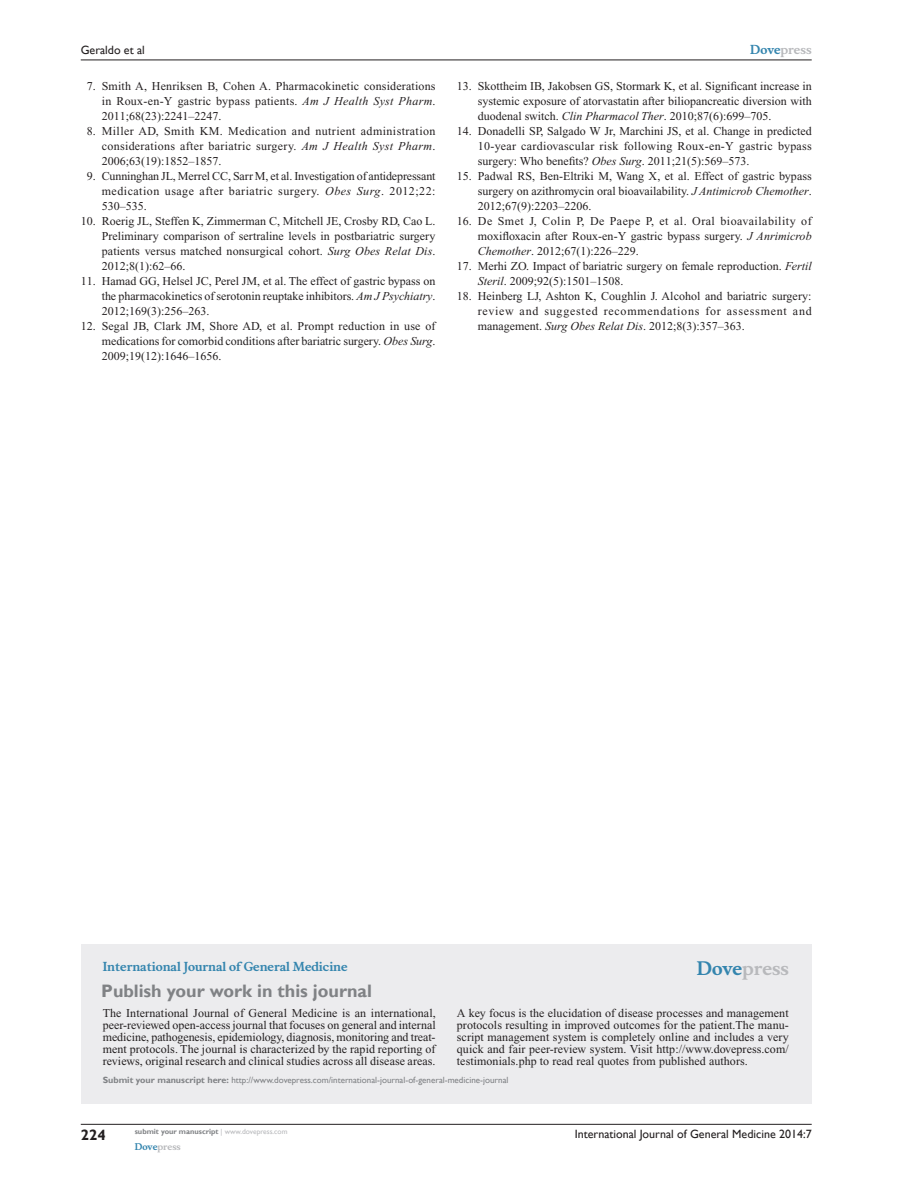
<style>
.page{position:relative;width:918px;height:1188px;background:#fff}
.page>*{position:absolute;margin:0;border:0;box-sizing:border-box;transform-origin:0 0}
.PromBx-H1{font:700 18px "Gill Sans";color:#808285}
.PromBx-Brand{font:700 18px "Musee";color:#b8b9bc}
.t1{font:700 15px "Gill Sans";color:#231f20}
.RefNL2{font:12px/15px "Times New Roman";color:#231f20;text-align:justify}
.PromBx-Tx{font:12px/12px "Times New Roman";letter-spacing:.005em;color:#231f20;text-align:justify}
.t2{font:12px "Gill Sans";color:#231f20}
.PromBx-JrnlName{font:700 12px "Musee";color:#3485ae}
.t3{font:700 12px "Musee";color:#b8b9bc}
.PromBx-SubmitMssWebA{font:9px "Gill Sans";color:#808285}
.t4{font:700 9px "Musee";color:#b8b9bc}
.t5{font:700 7.5px "Gill Sans";color:#808285}
.s1{font-style:italic}
.s2{color:#3485ae}
.s3{font-weight:700}
.s4{font-weight:400;color:#b8b9bc}
</style>
<div class="page">
<div style="left:81px;top:944px;width:731px;height:159px;background:#ececee"></div>
<hr style="left:81px;top:1124px;width:731px;height:1px;background:#231f20">
<hr style="left:81px;top:60px;width:731px;height:1px;background:#231f20">
<p class="t2" style="left:81px;top:43px;width:66px">Geraldo et al</p>
<p class="RefNL2" style="left:102px;top:79px;width:335px;text-indent:-15px">7. Smith A, Henriksen B, Cohen A. Pharmacokinetic considerations in Roux-en-Y gastric bypass patients. <span class="s1">Am J Health Syst Pharm</span>.<br>2011;68(23):2241–2247.</p>
<p class="RefNL2" style="left:102px;top:124px;width:335px;text-indent:-15px">8. Miller AD, Smith KM. Medication and nutrient administration considerations after bariatric surgery. <span class="s1">Am J Health Syst Pharm</span>.<br>2006;63(19):1852–1857.</p>
<p class="RefNL2" style="left:102px;top:169px;width:335px;text-indent:-15px">9. Cunninghan JL, Merrel CC, Sarr M, et al. Investigation of antidepressant medication usage after bariatric surgery. <span class="s1">Obes Surg</span>. 2012;22:<br>530–535.</p>
<p class="RefNL2" style="left:102px;top:214px;width:335px;text-indent:-21px">10. Roerig JL, Steffen K, Zimmerman C, Mitchell JE, Crosby RD, Cao L.<br>Preliminary comparison of sertraline levels in postbariatric surgery patients versus matched nonsurgical cohort. <span class="s1">Surg Obes Relat Dis</span>.<br>2012;8(1):62–66.</p>
<p class="RefNL2" style="left:102px;top:274px;width:335px;text-indent:-21px">11. Hamad GG, Helsel JC, Perel JM, et al. The effect of gastric bypass on the pharmacokinetics of serotonin reuptake inhibitors. <span class="s1">Am J Psychiatry</span>.<br>2012;169(3):256–263.</p>
<p class="RefNL2" style="left:102px;top:319px;width:335px;text-indent:-21px">12. Segal JB, Clark JM, Shore AD, et al. Prompt reduction in use of medications for comorbid conditions after bariatric surgery. <span class="s1">Obes Surg</span>.<br>2009;19(12):1646–1656.</p>
<p class="t3" style="left:750px;top:43px;width:63px"><span class="s2">Dove</span>press</p>
<p class="RefNL2" style="left:478px;top:79px;width:335px;text-indent:-21px">13. Skottheim IB, Jakobsen GS, Stormark K, et al. Significant increase in systemic exposure of atorvastatin after biliopancreatic diversion with duodenal switch. <span class="s1">Clin Pharmacol Ther</span>. 2010;87(6):699–705.</p>
<p class="RefNL2" style="left:478px;top:124px;width:336px;text-indent:-21px">14. Donadelli SP, Salgado W Jr, Marchini JS, et al. Change in predicted 10-year cardiovascular risk following Roux-en-Y gastric bypass surgery: Who benefits? <span class="s1">Obes Surg</span>. 2011;21(5):569–573.</p>
<p class="RefNL2" style="left:478px;top:169px;width:335px;text-indent:-21px">15. Padwal RS, Ben-Eltriki M, Wang X, et al. Effect of gastric bypass surgery on azithromycin oral bioavailability. <span class="s1">J Antimicrob Chemother</span>.<br>2012;67(9):2203–2206.</p>
<p class="RefNL2" style="left:478px;top:214px;width:335px;text-indent:-21px">16. De Smet J, Colin P, De Paepe P, et al. Oral bioavailability of moxifloxacin after Roux-en-Y gastric bypass surgery. <span class="s1">J Anrimicrob Chemother</span>. 2012;67(1):226–229.</p>
<p class="RefNL2" style="left:478px;top:259px;width:335px;text-indent:-21px">17. Merhi ZO. Impact of bariatric surgery on female reproduction. <span class="s1">Fertil<br>Steril</span>. 2009;92(5):1501–1508.</p>
<p class="RefNL2" style="left:478px;top:289px;width:335px;text-indent:-21px">18. Heinberg LJ, Ashton K, Coughlin J. Alcohol and bariatric surgery: review and suggested recommendations for assessment and management. <span class="s1">Surg Obes Relat Dis</span>. 2012;8(3):357–363.</p>
<p class="PromBx-JrnlName" style="left:103px;top:959px;width:246px">International Journal of General Medicine</p>
<p class="PromBx-H1" style="left:101px;top:980px;width:272px">Publish your work in this journal</p>
<p class="PromBx-Brand" style="left:697px;top:958px;width:94px"><span class="s2">Dove</span>press</p>
<p class="PromBx-Tx" style="left:103px;top:1007px;width:335px">The International Journal of General Medicine is an international, peer-reviewed open-access journal that focuses on general and internal medicine, pathogenesis, epidemiology, diagnosis, monitoring and treat&shy;ment protocols. The journal is characterized by the rapid reporting of reviews, original research and clinical studies across all disease areas.</p>
<p class="PromBx-Tx" style="left:457px;top:1007px;width:333px">A key focus is the elucidation of disease processes and management protocols resulting in improved outcomes for the patient.The manu&shy;script management system is completely online and includes a very quick and fair peer-review system. Visit http://www.dovepress.com/ testimonials.php to read real quotes from published authors.</p>
<p class="PromBx-SubmitMssWebA" style="left:103px;top:1075px;width:407px"><span class="s3">Submit your manuscript here:</span> http://www.dovepress.com/international-journal-of-general-medicine-journal</p>
<p class="t1" style="left:81px;top:1126px;width:26px">224</p>
<p class="t5" style="left:135px;top:1127px;width:154px">submit your manuscript <span class="s4">| www.dovepress.com</span></p>
<p class="t4" style="left:135px;top:1141px;width:48px"><span class="s2">Dove</span>press</p>
<p class="t2" style="left:575px;top:1127px;width:238px">International Journal of General Medicine 2014:7</p>
</div>
